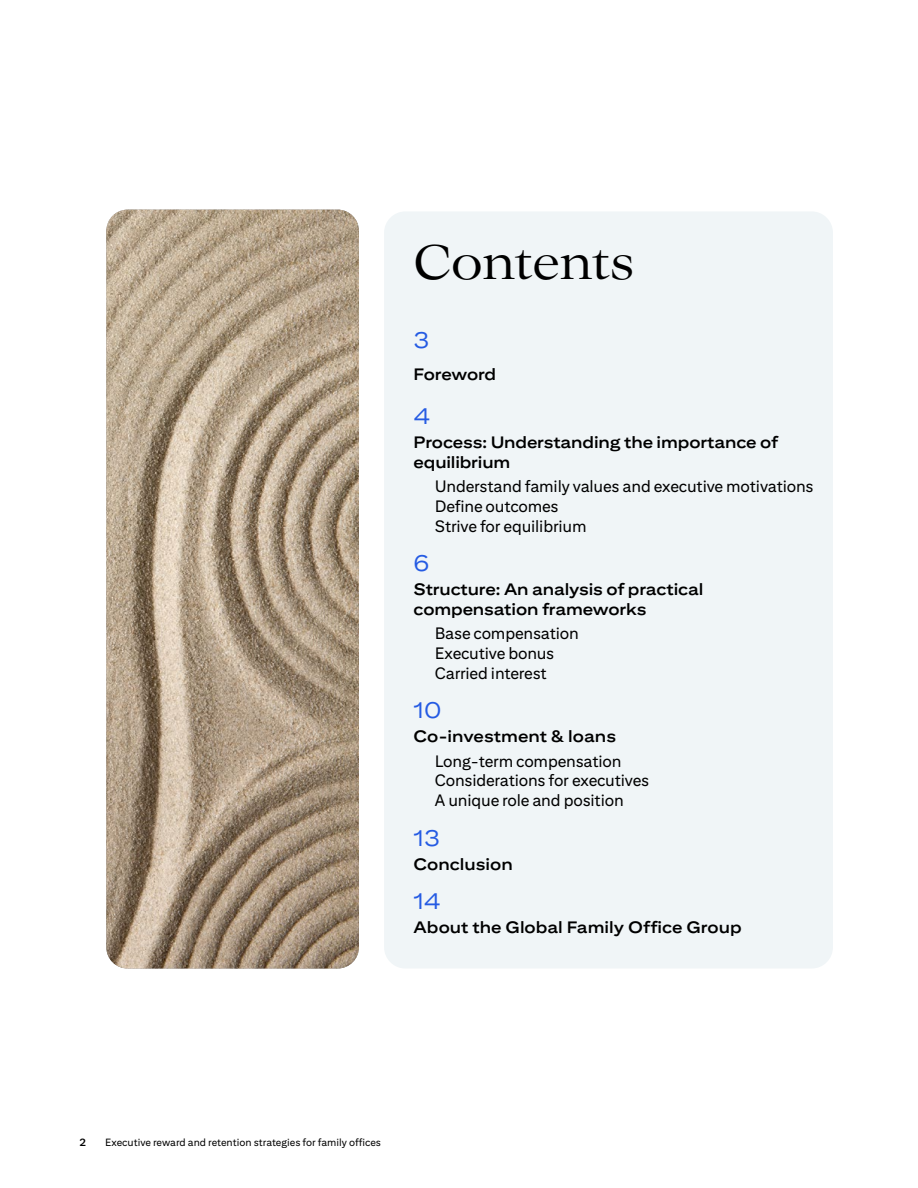
<style>
.page{position:relative;width:918px;height:1188px;background:#fff}
.page>*{position:absolute;margin:0;border:0;box-sizing:border-box;transform-origin:0 0}
.t1{font:48px "Citi Serif Display";letter-spacing:-.025em;color:#000}
.t2{font:22.5px "Citi Sans Display";color:#255be3}
.t3{font:16.5px "Citi Sans Text";letter-spacing:-.01em;color:#000}
.t4{font:700 16.5px/19.8px "Citi Sans Display";letter-spacing:-.01em;color:#000}
.t5{font:10.5px "Citi Sans Text";color:#000}
.t6{font:700 10.5px "Citi Sans Text";color:#000}
</style>
<div class="page">
<div style="left:384px;top:211px;width:449px;height:758px;background:#f0f5f7;border-radius:21px"></div>
<img style="left:106px;top:210px;width:253px;height:759px">
<p class="t1" style="left:414px;top:233px;width:223px">Contents</p>
<p class="t2" style="left:414px;top:327px;width:17px">3</p>
<p class="t4" style="left:414px;top:364px;width:84px">Foreword</p>
<p class="t2" style="left:414px;top:403px;width:18px">4</p>
<p class="t4" style="left:414px;top:432px;width:366px">Process: Understanding the importance of equilibrium</p>
<p class="t3" style="left:435px;top:477px;width:380px">Understand family values and executive motivations</p>
<p class="t3" style="left:435px;top:496px;width:125px">Define outcomes</p>
<p class="t3" style="left:435px;top:516px;width:153px">Strive for equilibrium</p>
<p class="t2" style="left:414px;top:550px;width:17px">6</p>
<p class="t4" style="left:414px;top:579px;width:291px">Structure: An analysis of practical compensation frameworks</p>
<p class="t3" style="left:435px;top:624px;width:145px">Base compensation</p>
<p class="t3" style="left:435px;top:644px;width:121px">Executive bonus</p>
<p class="t3" style="left:435px;top:663px;width:113px">Carried interest</p>
<p class="t2" style="left:414px;top:697px;width:30px">10</p>
<p class="t4" style="left:414px;top:727px;width:204px">Co-investment &amp; loans</p>
<p class="t3" style="left:435px;top:751px;width:188px">Long-term compensation</p>
<p class="t3" style="left:435px;top:771px;width:216px">Considerations for executives</p>
<p class="t3" style="left:435px;top:791px;width:190px">A unique role and position</p>
<p class="t2" style="left:414px;top:825px;width:28px">13</p>
<p class="t4" style="left:414px;top:854px;width:101px">Conclusion</p>
<p class="t2" style="left:414px;top:888px;width:28px">14</p>
<p class="t4" style="left:414px;top:918px;width:329px">About the Global Family Office Group</p>
<p class="t6" style="left:79px;top:1136px;width:8px">2</p>
<p class="t5" style="left:105px;top:1136px;width:277px">Executive reward and retention strategies for family offices</p>
</div>
